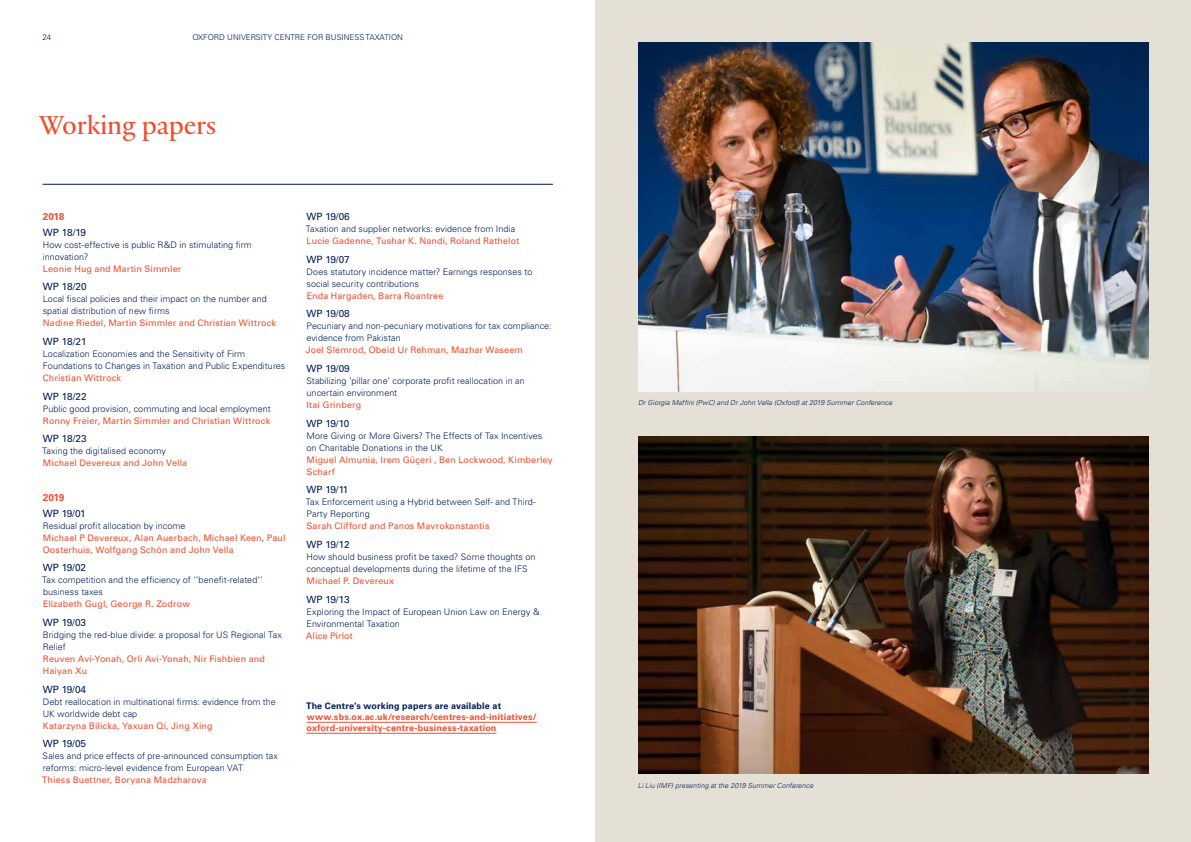
<style>
.page{position:relative;width:1191px;height:842px;background:#fff}
.page>*{position:absolute;margin:0;border:0;box-sizing:border-box;transform-origin:0 0}
.t1{font:28px "Practice";letter-spacing:-.01em;color:#f04e30}
.t2{font:10px "Univers LT Std";color:#001c54}
.t3{font:700 10px "Univers LT Std";letter-spacing:-.02em;color:#f04e30}
.t4{font:300 9px/12px "Univers LT Std";letter-spacing:.005em;color:#001c54}
.t5{font:9px/12px "Univers LT Std";letter-spacing:.01em;color:#f04e30}
.t6{font:700 9px/11px "Univers LT Std";letter-spacing:.02em;color:#f04e30}
.t7{font:700 9px "Univers LT Std";letter-spacing:.015em;color:#001c54}
.t8{font:300 8px "Univers LT Std";color:#001c54}
.t9{font:italic 300 7px "Univers LT Std";letter-spacing:.01em;color:#001c54}
</style>
<div class="page">
<div style="left:595px;top:0;width:596px;height:842px;background:#e5e0d6"></div>
<hr style="left:307px;top:722px;width:230px;height:1px;background:#f04e30">
<hr style="left:306px;top:733px;width:190px;height:1px;background:#f04e30">
<hr style="left:43px;top:184px;width:510px;height:1px;background:#001c54">
<img style="left:638px;top:437px;width:510px;height:337px">
<img style="left:638px;top:43px;width:510px;height:348px">
<p class="t8" style="left:43px;top:32px;width:10px">24</p>
<p class="t8" style="left:192px;top:32px;width:212px">OXFORD UNIVERSITY CENTRE FOR BUSINESS TAXATION</p>
<h1 class="t1" style="left:39px;top:107px;width:179px">Working papers</h1>
<p class="t3" style="left:43px;top:210px;width:23px">2018</p>
<p class="t2" style="left:43px;top:226px;width:45px">WP 18/19</p>
<p class="t4" style="left:43px;top:238px;width:211px">How cost-effective is public R&amp;D in stimulating firm innovation?</p>
<p class="t5" style="left:43px;top:263px;width:140px">Leonie Hug and Martin Simmler</p>
<p class="t2" style="left:43px;top:281px;width:45px">WP 18/20</p>
<p class="t4" style="left:43px;top:293px;width:226px">Local fiscal policies and their impact on the number and spatial distribution of new firms</p>
<p class="t5" style="left:43px;top:317px;width:234px">Nadine Riedel, Martin Simmler and Christian Wittrock</p>
<p class="t2" style="left:43px;top:336px;width:45px">WP 18/21</p>
<p class="t4" style="left:43px;top:348px;width:244px">Localization Economies and the Sensitivity of Firm<br>Foundations to Changes in Taxation and Public Expenditures</p>
<p class="t5" style="left:43px;top:372px;width:80px">Christian Wittrock</p>
<p class="t2" style="left:43px;top:390px;width:45px">WP 18/22</p>
<p class="t4" style="left:43px;top:402px;width:229px">Public good provision, commuting and local employment</p>
<p class="t5" style="left:43px;top:415px;width:229px">Ronny Freier, Martin Simmler and Christian Wittrock</p>
<p class="t2" style="left:43px;top:433px;width:45px">WP 18/23</p>
<p class="t4" style="left:42px;top:445px;width:126px">Taxing the digitalised economy</p>
<p class="t5" style="left:43px;top:457px;width:146px">Michael Devereux and John Vella</p>
<p class="t3" style="left:43px;top:491px;width:23px">2019</p>
<p class="t2" style="left:43px;top:507px;width:44px">WP 19/01</p>
<p class="t4" style="left:43px;top:520px;width:144px">Residual profit allocation by income</p>
<p class="t5" style="left:43px;top:532px;width:244px">Michael P Devereux, Alan Auerbach, Michael Keen, Paul<br>Oosterhuis, Wolfgang Schön and John Vella</p>
<p class="t2" style="left:43px;top:562px;width:45px">WP 19/02</p>
<p class="t4" style="left:42px;top:574px;width:222px">Tax competition and the efficiency of ‘’benefit-related’’ business taxes</p>
<p class="t5" style="left:43px;top:598px;width:148px">Elizabeth Gugl, George R. Zodrow</p>
<p class="t2" style="left:43px;top:617px;width:45px">WP 19/03</p>
<p class="t4" style="left:43px;top:629px;width:240px">Bridging the red-blue divide: a proposal for US Regional Tax<br>Relief</p>
<p class="t5" style="left:43px;top:653px;width:223px">Reuven Avi-Yonah, Orli Avi-Yonah, Nir Fishbien and<br>Haiyan Xu</p>
<p class="t2" style="left:43px;top:683px;width:45px">WP 19/04</p>
<p class="t4" style="left:43px;top:696px;width:235px">Debt reallocation in multinational firms: evidence from the<br>UK worldwide debt cap</p>
<p class="t5" style="left:43px;top:720px;width:171px">Katarzyna Bilicka, Yaxuan Qi, Jing Xing</p>
<p class="t2" style="left:43px;top:738px;width:45px">WP 19/05</p>
<p class="t4" style="left:43px;top:750px;width:237px">Sales and price effects of pre-announced consumption tax reforms: micro-level evidence from European VAT</p>
<p class="t5" style="left:42px;top:774px;width:166px">Thiess Buettner, Boryana Madzharova</p>
<p class="t2" style="left:306px;top:210px;width:45px">WP 19/06</p>
<p class="t4" style="left:306px;top:223px;width:211px">Taxation and supplier networks: evidence from India</p>
<p class="t5" style="left:306px;top:235px;width:214px">Lucie Gadenne, Tushar K. Nandi, Roland Rathelot</p>
<p class="t2" style="left:306px;top:253px;width:45px">WP 19/07</p>
<p class="t4" style="left:306px;top:265px;width:227px">Does statutory incidence matter? Earnings responses to social security contributions</p>
<p class="t5" style="left:307px;top:289px;width:138px">Enda Hargaden, Barra Roantree</p>
<p class="t2" style="left:306px;top:308px;width:45px">WP 19/08</p>
<p class="t4" style="left:306px;top:320px;width:247px">Pecuniary and non-pecuniary motivations for tax compliance: evidence from Pakistan</p>
<p class="t5" style="left:306px;top:344px;width:219px">Joel Slemrod, Obeid Ur Rehman, Mazhar Waseem</p>
<p class="t2" style="left:306px;top:362px;width:45px">WP 19/09</p>
<p class="t4" style="left:306px;top:375px;width:220px">Stabilizing ‘pillar one’ corporate profit reallocation in an uncertain environment</p>
<p class="t5" style="left:307px;top:399px;width:56px">Itai Grinberg</p>
<p class="t2" style="left:306px;top:417px;width:44px">WP 19/10</p>
<p class="t4" style="left:306px;top:429px;width:237px">More Giving or More Givers? The Effects of Tax Incentives on Charitable Donations in the UK</p>
<p class="t5" style="left:306px;top:453px;width:248px">Miguel Almunia, Irem Güçeri , Ben Lockwood, Kimberley<br>Scharf</p>
<p class="t2" style="left:306px;top:484px;width:43px">WP 19/11</p>
<p class="t4" style="left:306px;top:496px;width:231px">Tax Enforcement using a Hybrid between Self- and Third-<br>Party Reporting</p>
<p class="t5" style="left:306px;top:520px;width:184px">Sarah Clifford and Panos Mavrokonstantis</p>
<p class="t2" style="left:306px;top:538px;width:45px">WP 19/12</p>
<p class="t4" style="left:306px;top:551px;width:231px">How should business profit be taxed? Some thoughts on conceptual developments during the lifetime of the IFS</p>
<p class="t5" style="left:307px;top:575px;width:89px">Michael P. Devereux</p>
<p class="t2" style="left:306px;top:593px;width:45px">WP 19/13</p>
<p class="t4" style="left:306px;top:605px;width:234px">Exploring the Impact of European Union Law on Energy &amp;<br>Environmental Taxation</p>
<p class="t5" style="left:306px;top:629px;width:48px">Alice Pirlot</p>
<p class="t7" style="left:306px;top:701px;width:197px">The Centre’s working papers are available at</p>
<p class="t6" style="left:306px;top:712px;width:232px">www.sbs.ox.ac.uk/research/centres-and-initiatives/ oxford-university-centre-business-taxation</p>
<p class="t9" style="left:638px;top:398px;width:256px">Dr Giorgia Maffini (PwC) and Dr John Vella (Oxford) at 2019 Summer Conference</p>
<p class="t9" style="left:638px;top:781px;width:177px">Li Liu (IMF) presenting at the 2019 Summer Conference</p>
</div>
